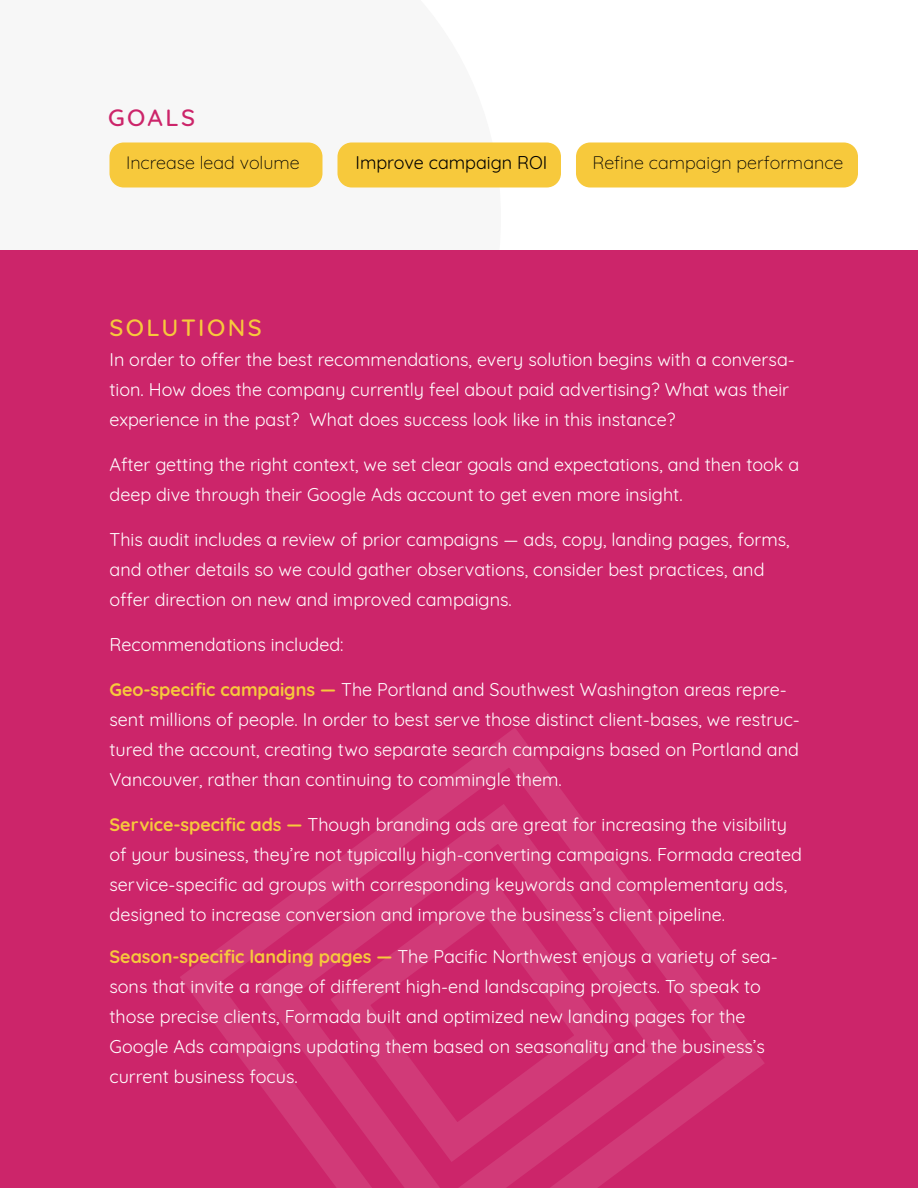
<style>
.page{position:relative;width:918px;height:1188px;background:#fff}
.page>*{position:absolute;margin:0;border:0;box-sizing:border-box;transform-origin:0 0}
.t1{font:500 24px "Quicksand";letter-spacing:.1em;color:#f7c93c}
.t2{font:500 24px "Quicksand";letter-spacing:.1em;color:#cc256a}
.t3{font:18px/30px "Quicksand";color:#fff}
.t4{font:300 18px "Quicksand";color:#000}
.t5{font:18px "Quicksand";color:#000}
.s1{font-weight:700;color:#f7c93c}
</style>
<div class="page">
<div style="left:0;top:250px;width:918px;height:938px;background:#cc256a"></div>
<svg style="left:180px;top:728px;width:584px;height:377px"></svg>
<svg style="left:236px;top:784px;width:472px;height:404px"></svg>
<svg style="left:310px;top:858px;width:324px;height:324px"></svg>
<div style="left:109px;top:142px;width:213px;height:46px;background:#f7c93c;border-radius:14px"></div>
<div style="left:337px;top:142px;width:224px;height:46px;background:#f7c93c;border-radius:14px"></div>
<div style="left:576px;top:142px;width:282px;height:46px;background:#f7c93c;border-radius:14px"></div>
<h1 class="t2" style="left:108px;top:98px;width:89px">GOALS</h1>
<p class="t4" style="left:126px;top:149px;width:175px">Increase lead volume</p>
<p class="t5" style="left:356px;top:149px;width:193px">Improve campaign ROI</p>
<p class="t4" style="left:593px;top:149px;width:252px">Refine campaign performance</p>
<h1 class="t1" style="left:109px;top:308px;width:154px">SOLUTIONS</h1>
<p class="t3" style="left:110px;top:343px;width:687px">In order to offer the best recommendations, every solution begins with a conversa&shy;tion. How does the company currently feel about paid advertising? What was their experience in the past? What does success look like in this instance?</p>
<p class="t3" style="left:110px;top:448px;width:691px">After getting the right context, we set clear goals and expectations, and then took a deep dive through their Google Ads account to get even more insight.</p>
<p class="t3" style="left:110px;top:523px;width:682px">This audit includes a review of prior campaigns — ads, copy, landing pages, forms, and other details so we could gather observations, consider best practices, and offer direction on new and improved campaigns.</p>
<p class="t3" style="left:110px;top:628px;width:236px">Recommendations included:</p>
<p class="t3" style="left:110px;top:673px;width:692px"><span class="s1">Geo-specific campaigns —</span> The Portland and Southwest Washington areas repre&shy;sent millions of people. In order to best serve those distinct client-bases, we restruc&shy;tured the account, creating two separate search campaigns based on Portland and Vancouver, rather than continuing to commingle them.</p>
<p class="t3" style="left:110px;top:808px;width:694px"><span class="s1">Service-specific ads —</span> Though branding ads are great for increasing the visibility of your business, they’re not typically high-converting campaigns. Formada created service-specific ad groups with corresponding keywords and complementary ads, designed to increase conversion and improve the business’s client pipeline.</p>
<p class="t3" style="left:110px;top:940px;width:670px"><span class="s1">Season-specific landing pages —</span> The Pacific Northwest enjoys a variety of sea&shy;sons that invite a range of different high-end landscaping projects. To speak to those precise clients, Formada built and optimized new landing pages for the Google Ads campaigns updating them based on seasonality and the business’s current business focus.</p>
</div>
